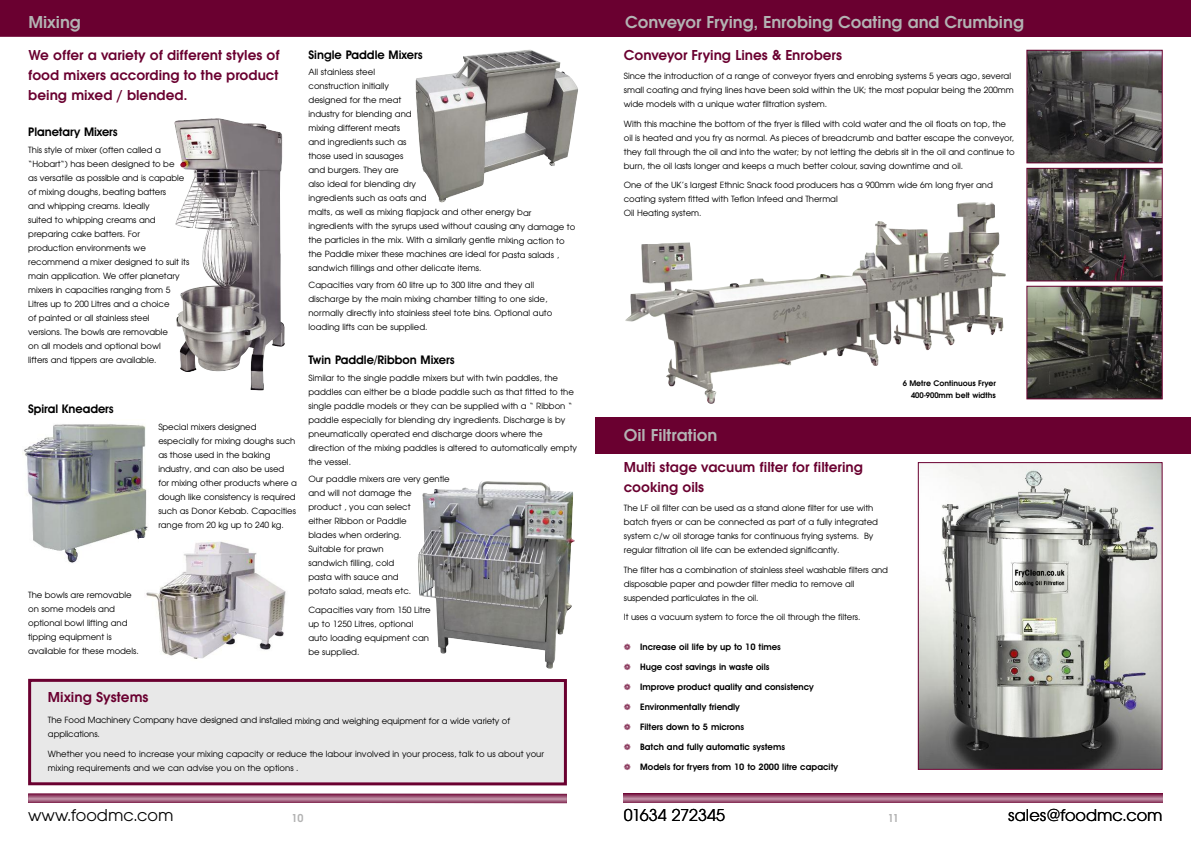
<style>
.page{position:relative;width:1191px;height:842px;background:#fff}
.page>*{position:absolute;margin:0;border:0;box-sizing:border-box;transform-origin:0 0}
.t1{font:600 18px "Avant Garde Gothic Itc T";color:#b3b3b3}
.t2{font:18px "Avant Garde Gothic Itc T";color:#000}
.t3{font:600 15px/20px "Avant Garde Gothic Itc T";color:#6a0030;text-align:justify}
.t4{font:600 12px "Avant Garde IT Cby BT";letter-spacing:-.005em;color:#000}
.t5{font:600 12px "Avant Garde Gothic Itc T";color:#b3b3b3}
.t6{font:600 9px "Avant Garde IT Cby BT";color:#000}
.t7{font:8.5px/14px "Avant Garde";letter-spacing:-.005em;color:#000}
.t8{font:600 8.5px/12px "Avant Garde Gothic Itc T";color:#000;text-align:right}
.s1{color:#6a0030}
</style>
<div class="page">
<div style="left:31px;top:682px;width:533px;height:100px;background:#e8e8e8"></div>
<div style="left:28px;top:679px;width:539px;height:106px;border:3px solid #6a0030"></div>
<div style="left:0;top:0;width:595px;height:37px;background:#6a0030"></div>
<svg style="left:28px;top:794px;width:539px;height:9px;background:#9f5a79"></svg>
<img style="left:22px;top:424px;width:126px;height:139px">
<img style="left:418px;top:481px;width:157px;height:188px">
<img style="left:415px;top:49px;width:163px;height:154px">
<img style="left:174px;top:118px;width:111px;height:273px">
<div style="left:140px;top:539px;width:153px;height:134px;background:#fff"></div>
<img style="left:146px;top:540px;width:140px;height:119px">
<div style="left:595px;top:0;width:596px;height:37px;background:#6a0030"></div>
<div style="left:595px;top:417px;width:596px;height:36px;background:#6a0030"></div>
<svg style="left:624px;top:794px;width:538px;height:9px;background:#9f5b7a"></svg>
<img style="left:1028px;top:52px;width:132px;height:109px">
<div style="left:1026px;top:50px;width:136px;height:113px;border:1px solid #6a0030"></div>
<img style="left:1028px;top:288px;width:132px;height:109px">
<div style="left:1026px;top:286px;width:136px;height:113px;border:1px solid #6a0030"></div>
<img style="left:1028px;top:170px;width:132px;height:109px">
<div style="left:1026px;top:168px;width:136px;height:113px;border:1px solid #6a0030"></div>
<img style="left:625px;top:202px;width:380px;height:202px">
<img style="left:919px;top:464px;width:241px;height:304px">
<div style="left:917px;top:462px;width:245px;height:308px;border:1px solid #6a0030"></div>
<h1 class="t1" style="left:28px;top:11px;width:54px">Mixing</h1>
<h2 class="t3" style="left:28px;top:45px;width:253px">We offer a variety of different styles of food mixers according to the product being mixed / blended.</h2>
<h3 class="t4" style="left:28px;top:127px;width:91px">Planetary Mixers</h3>
<p class="t7" style="left:28px;top:143px;width:163px">This style of mixer (often called a “Hobart“) has been designed to be<br>as versatile as possible and is capable of mixing doughs, beating batters<br>and whipping creams. Ideally<br>suited to whipping creams and preparing cake batters. For<br>production environments we recommend a mixer designed to suit its main application. We offer planetary mixers in capacities ranging from 5<br>Litres up to 200 Litres and a choice<br>of painted or all stainless steel<br>versions. The bowls are removable<br>on all models and optional bowl<br>lifters and tippers are available.</p>
<h3 class="t4" style="left:28px;top:405px;width:87px">Spiral Kneaders</h3>
<p class="t7" style="left:158px;top:420px;width:140px">Special mixers designed especially for mixing doughs such as those used in the baking industry, and can also be used for mixing other products where a dough like consistency is required such as Donor Kebab. Capacities range from 20 kg up to 240 kg.</p>
<p class="t7" style="left:28px;top:588px;width:112px">The bowls are removable on some models and optional bowl lifting and tipping equipment is available for these models.</p>
<h3 class="t4" style="left:308px;top:50px;width:116px">Single Paddle Mixers</h3>
<p class="t7" style="left:308px;top:65px;width:268px">All stainless steel<br>construction initially<br>designed for the meat<br>industry for blending and<br>mixing different meats<br>and ingredients such as<br>those used in sausages<br>and burgers. They are<br>also ideal for blending dry<br>ingredients such as oats and<br>malts, as well as mixing flapjack and other energy bar ingredients with the syrups used without causing any damage to the particles in the mix. With a similarly gentle mixing action to the Paddle mixer these machines are ideal for pasta salads , sandwich fillings and other delicate items.</p>
<p class="t7" style="left:308px;top:278px;width:245px">Capacities vary from 60 litre up to 300 litre and they all discharge by the main mixing chamber tilting to one side, normally directly into stainless steel tote bins. Optional auto loading lifts can be supplied.</p>
<h3 class="t4" style="left:308px;top:355px;width:148px">Twin Paddle/Ribbon Mixers</h3>
<p class="t7" style="left:308px;top:371px;width:270px">Similar to the single paddle mixers but with twin paddles, the paddles can either be a blade paddle such as that fitted to the single paddle models or they can be supplied with a “ Ribbon “ paddle especially for blending dry ingredients. Discharge is by pneumatically operated end discharge doors where the direction of the mixing paddles is altered to automatically empty the vessel.</p>
<p class="t7" style="left:308px;top:472px;width:143px">Our paddle mixers are very gentle and will not damage the<br>product , you can select<br>either Ribbon or Paddle<br>blades when ordering.<br>Suitable for prawn<br>sandwich filling, cold<br>pasta with sauce and<br>potato salad, meats etc.</p>
<p class="t7" style="left:308px;top:603px;width:124px">Capacities vary from 150 Litre up to 1250 Litres, optional auto loading equipment can be supplied.</p>
<h2 class="t3" style="left:48px;top:686px;width:102px">Mixing Systems</h2>
<p class="t7" style="left:48px;top:714px;width:463px">The Food Machinery Company have designed and installed mixing and weighing equipment for a wide variety of applications.</p>
<p class="t7" style="left:48px;top:747px;width:497px">Whether you need to increase your mixing capacity or reduce the labour involved in your process, talk to us about your mixing requirements and we can advise you on the options .</p>
<h1 class="t2" style="left:28px;top:804px;width:147px">www.foodmc.com</h1>
<h3 class="t5" style="left:292px;top:810px;width:13px">10</h3>
<h1 class="t1" style="left:625px;top:11px;width:400px">Conveyor Frying, Enrobing Coating and Crumbing</h1>
<h2 class="t3" style="left:624px;top:45px;width:220px">Conveyor Frying Lines &amp; Enrobers</h2>
<p class="t7" style="left:624px;top:69px;width:391px">Since the introduction of a range of conveyor fryers and enrobing systems 5 years ago, several small coating and frying lines have been sold within the UK; the most popular being the 200mm wide models with a unique water filtration system.</p>
<p class="t7" style="left:624px;top:117px;width:392px">With this machine the bottom of the fryer is filled with cold water and the oil floats on top, the oil is heated and you fry as normal. As pieces of breadcrumb and batter escape the conveyor, they fall through the oil and into the water; by not letting the debris sit in the oil and continue to burn, the oil lasts longer and keeps a much better colour, saving downtime and oil.</p>
<p class="t7" style="left:624px;top:178px;width:370px">One of the UK’s largest Ethnic Snack food producers has a 900mm wide 6m long fryer and coating system fitted with Teflon Infeed and Thermal<br>Oil Heating system.</p>
<h1 class="t1" style="left:624px;top:425px;width:95px">Oil Filtration</h1>
<h2 class="t3" style="left:624px;top:457px;width:241px">Multi stage vacuum filter for filtering cooking oils</h2>
<p class="t7" style="left:624px;top:501px;width:256px">The LF oil filter can be used as a stand alone filter for use with batch fryers or can be connected as part of a fully integrated system c/w oil storage tanks for continuous frying systems. By regular filtration oil life can be extended significantly.</p>
<p class="t7" style="left:624px;top:563px;width:266px">The filter has a combination of stainless steel washable filters and disposable paper and powder filter media to remove all suspended particulates in the oil.</p>
<p class="t7" style="left:624px;top:610px;width:238px">It uses a vacuum system to force the oil through the filters.</p>
<p class="t6" style="left:624px;top:643px;width:159px"><span class="s1">❁</span> Increase oil life by up to 10 times</p>
<p class="t6" style="left:624px;top:663px;width:147px"><span class="s1">❁</span> Huge cost savings in waste oils</p>
<p class="t6" style="left:624px;top:683px;width:191px"><span class="s1">❁</span> Improve product quality and consistency</p>
<p class="t6" style="left:624px;top:703px;width:118px"><span class="s1">❁</span> Environmentally friendly</p>
<p class="t6" style="left:624px;top:723px;width:122px"><span class="s1">❁</span> Filters down to 5 microns</p>
<p class="t6" style="left:624px;top:743px;width:163px"><span class="s1">❁</span> Batch and fully automatic systems</p>
<p class="t6" style="left:624px;top:763px;width:216px"><span class="s1">❁</span> Models for fryers from 10 to 2000 litre capacity</p>
<p class="t8" style="left:902px;top:377px;width:95px">6 Metre Continuous Fryer<br>400-900mm belt widths</p>
<h1 class="t2" style="left:624px;top:804px;width:103px">01634 272345</h1>
<h1 class="t2" style="left:1008px;top:804px;width:156px">sales@foodmc.com</h1>
<h3 class="t5" style="left:887px;top:810px;width:12px">11</h3>
</div>
